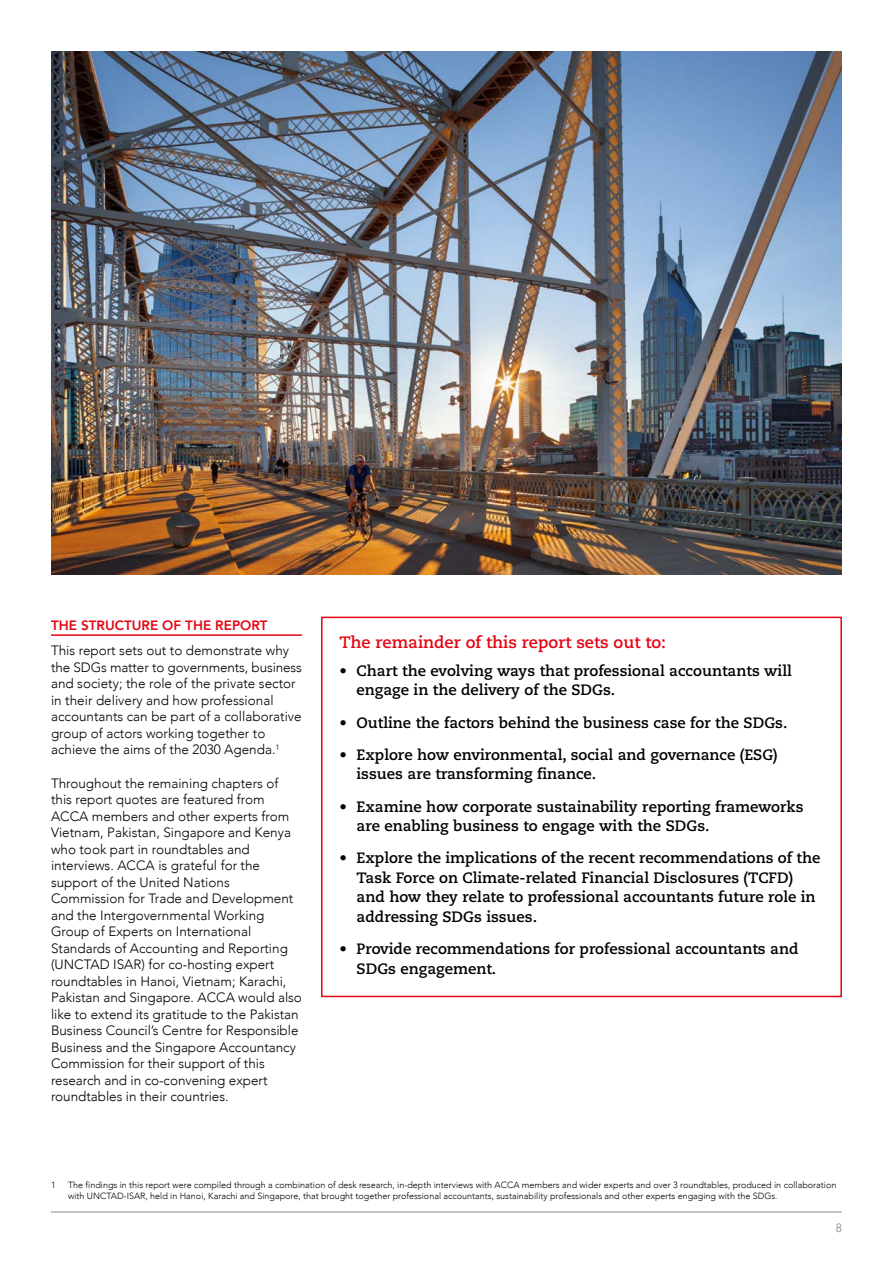
<style>
.page{position:relative;width:893px;height:1263px;background:#fff}
.page>*{position:absolute;margin:0;border:0;box-sizing:border-box;transform-origin:0 0}
.t1{font:700 16.5px "Caecilia";color:#e30613}
.t2{font:700 15px/19.5px "Caecilia";color:#000}
.t3{font:300 13.5px/16.5px "Avenir";color:#000}
.t4{font:800 13.5px "Avenir";color:#e30613}
.t5{font:300 12px "Avenir";color:#858a8d}
.t6{font:300 9px/11.2px "Avenir";color:#000}
</style>
<div class="page">
<hr style="left:51px;top:1212px;width:791px;height:1px;background:#858a8d">
<hr style="left:51px;top:634px;width:251px;height:2px;background:#e30613">
<div style="left:321px;top:617px;width:521px;height:380px;border:2px solid #e30613"></div>
<img style="left:51px;top:51px;width:791px;height:523px">
<p class="t4" style="left:51px;top:615px;width:218px">THE STRUCTURE OF THE REPORT</p>
<p class="t3" style="left:51px;top:642px;width:252px">This report sets out to demonstrate why the SDGs matter to governments, business and society; the role of the private sector in their delivery and how professional accountants can be part of a collaborative group of actors working together to achieve the aims of the 2030 Agenda.<sup>1</sup></p>
<p class="t3" style="left:51px;top:775px;width:252px">Throughout the remaining chapters of this report quotes are featured from ACCA members and other experts from Vietnam, Pakistan, Singapore and Kenya who took part in roundtables and interviews. ACCA is grateful for the support of the United Nations Commission for Trade and Development and the Intergovernmental Working Group of Experts on International Standards of Accounting and Reporting (UNCTAD ISAR) for co-hosting expert roundtables in Hanoi, Vietnam; Karachi, Pakistan and Singapore. ACCA would also like to extend its gratitude to the Pakistan Business Council’s Centre for Responsible Business and the Singapore Accountancy Commission for their support of this research and in co-convening expert roundtables in their countries.</p>
<p class="t1" style="left:340px;top:632px;width:328px">The remainder of this report sets out to:</p>
<p class="t2" style="left:357px;top:661px;width:437px;text-indent:-17px">• Chart the evolving ways that professional accountants will engage in the delivery of the SDGs.</p>
<p class="t2" style="left:340px;top:713px;width:449px">• Outline the factors behind the business case for the SDGs.</p>
<p class="t2" style="left:357px;top:745px;width:423px;text-indent:-17px">• Explore how environmental, social and governance (ESG) issues are transforming finance.</p>
<p class="t2" style="left:357px;top:797px;width:448px;text-indent:-17px">• Examine how corporate sustainability reporting frameworks are enabling business to engage with the SDGs.</p>
<p class="t2" style="left:357px;top:849px;width:465px;text-indent:-17px">• Explore the implications of the recent recommendations of the Task Force on Climate-related Financial Disclosures (TCFD) and how they relate to professional accountants future role in addressing SDGs issues.</p>
<p class="t2" style="left:357px;top:939px;width:443px;text-indent:-17px">• Provide recommendations for professional accountants and<br>SDGs engagement.</p>
<p class="t6" style="left:51px;top:1179px;width:6px">1</p>
<p class="t6" style="left:68px;top:1179px;width:770px">The findings in this report were compiled through a combination of desk research, in-depth interviews with ACCA members and wider experts and over 3 roundtables, produced in collaboration with UNCTAD-ISAR, held in Hanoi, Karachi and Singapore, that brought together professional accountants, sustainability professionals and other experts engaging with the SDGs.</p>
<p class="t5" style="left:836px;top:1221px;width:8px">8</p>
</div>
